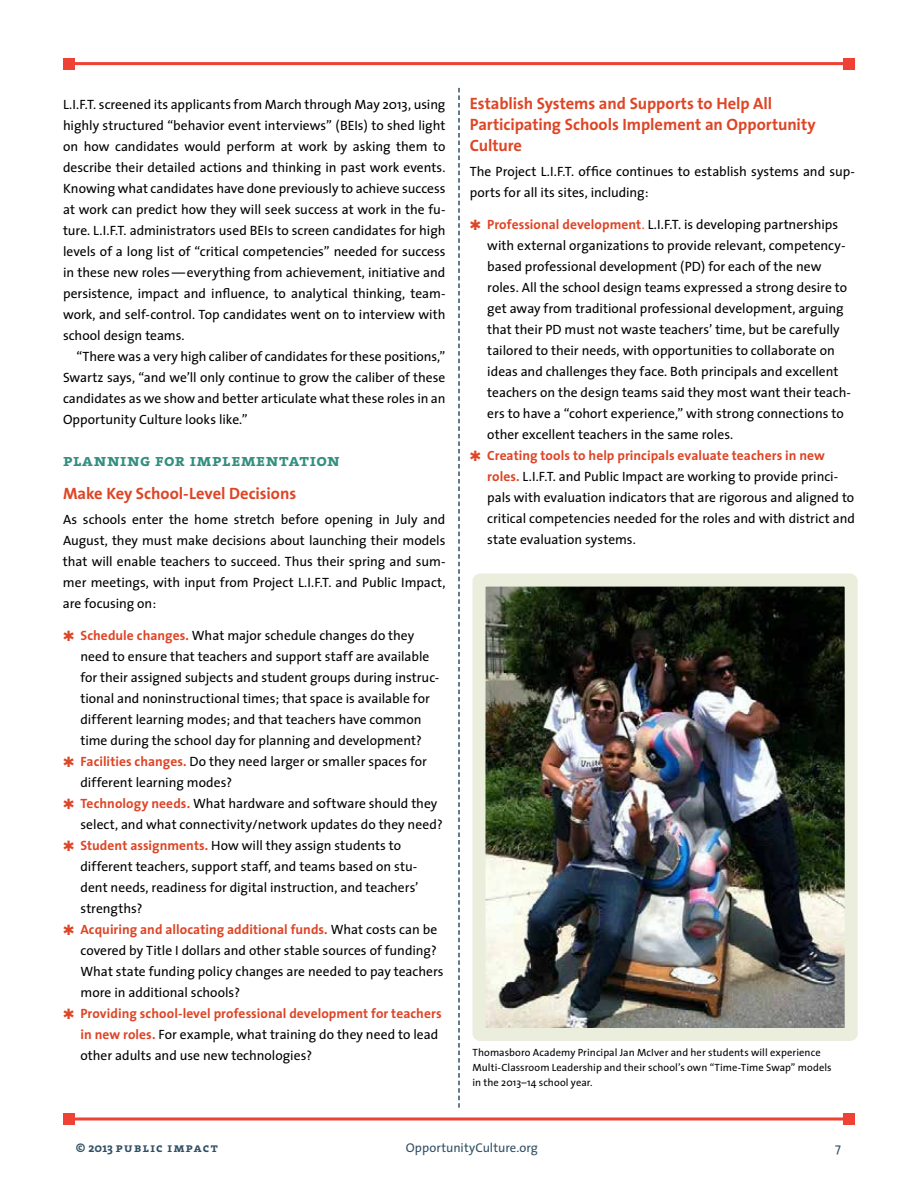
<style>
.page{position:relative;width:918px;height:1188px;background:#fff}
.page>*{position:absolute;margin:0;border:0;box-sizing:border-box;transform-origin:0 0}
.t1{font:17.25px "The Serif Bold Caps";letter-spacing:.035em;color:#338f80}
.t2{font:700 16.5px/21px "The Sans";letter-spacing:-.005em;color:#de4526}
.t3{font:13.5px/21px "The Sans";color:#000;text-align:justify}
.t4{font:700 13.5px "The Sans";letter-spacing:.005em;color:#de4526}
.t5{font:12.75px "The Sans";letter-spacing:.005em;color:#305064}
.t6{font:12.75px "The Serif Bold Caps";letter-spacing:.105em;color:#305064}
.t7{font:10.5px/15px "The Sans";letter-spacing:.01em;color:#000}
.s1{color:#de4526}
.s2{font-weight:700;color:#de4526}
.s3{font-weight:400;color:#000}
.s4{font-family:"The Serif";font-weight:700}
</style>
<div class="page">
<hr style="left:69px;top:1118px;width:780px;height:2px;background:#ef4135">
<div style="left:63px;top:1113px;width:12px;height:12px;background:#ef4135"></div>
<div style="left:843px;top:1113px;width:12px;height:12px;background:#ef4135"></div>
<hr style="left:69px;top:62px;width:780px;height:3px;background:#ef4135">
<div style="left:63px;top:58px;width:12px;height:12px;background:#ef4135"></div>
<div style="left:843px;top:58px;width:12px;height:12px;background:#ef4135"></div>
<svg style="left:458px;top:88px;width:2px;height:1020px"></svg>
<img style="left:487px;top:588px;width:357px;height:439px">
<div style="left:473px;top:574px;width:385px;height:467px;border:13px solid #ebeddd"></div>
<p class="t3" style="left:63px;top:93px;width:384px">L.I.F.T. screened its applicants from March through May 2013, using highly structured “behavior event interviews” (BEIs) to shed light on how candidates would perform at work by asking them to describe their detailed actions and thinking in past work events.<br>Knowing what candidates have done previously to achieve success at work can predict how they will seek success at work in the fu&shy;ture. L.I.F.T. administrators used BEIs to screen candidates for high levels of a long list of “critical competencies” needed for success in these new roles—everything from achievement, initiative and persistence, impact and influence, to analytical thinking, team&shy;work, and self-control. Top candidates went on to interview with school design teams.</p>
<p class="t3" style="left:63px;top:346px;width:384px;text-indent:14px">“There was a very high caliber of candidates for these positions,” Swartz says, “and we’ll only continue to grow the caliber of these candidates as we show and better articulate what these roles in an Opportunity Culture looks like.”</p>
<p class="t1" style="left:63px;top:446px;width:278px">planning for implementation</p>
<p class="t2" style="left:63px;top:482px;width:235px">Make Key School-Level Decisions</p>
<p class="t3" style="left:63px;top:509px;width:384px">As schools enter the home stretch before opening in July and August, they must make decisions about launching their models that will enable teachers to succeed. Thus their spring and sum&shy;mer meetings, with input from Project L.I.F.T. and Public Impact, are focusing on:</p>
<p class="t3" style="left:63px;top:624px;width:353px"><span class="s1">✱</span> <span class="s2">Schedule changes.</span> What major schedule changes do they</p>
<p class="t3" style="left:80px;top:645px;width:350px">need to ensure that teachers and support staff are available</p>
<p class="t3" style="left:80px;top:666px;width:360px">for their assigned subjects and student groups during instruc-</p>
<p class="t3" style="left:80px;top:687px;width:351px">tional and noninstructional times; that space is available for</p>
<p class="t3" style="left:80px;top:708px;width:343px">different learning modes; and that teachers have common</p>
<p class="t3" style="left:80px;top:729px;width:343px">time during the school day for planning and development?</p>
<p class="t3" style="left:63px;top:750px;width:365px"><span class="s1">✱</span> <span class="s2">Facilities changes.</span> Do they need larger or smaller spaces for</p>
<p class="t3" style="left:80px;top:771px;width:153px">different learning modes?</p>
<p class="t3" style="left:63px;top:792px;width:376px"><span class="s1">✱</span> <span class="s2">Technology needs.</span> What hardware and software should they</p>
<p class="t3" style="left:80px;top:813px;width:364px">select, and what connectivity/network updates do they need?</p>
<p class="t3" style="left:63px;top:834px;width:340px"><span class="s1">✱</span> <span class="s2">Student assignments.</span> How will they assign students to</p>
<p class="t3" style="left:80px;top:855px;width:338px">different teachers, support staff, and teams based on stu-</p>
<p class="t3" style="left:80px;top:876px;width:340px">dent needs, readiness for digital instruction, and teachers’</p>
<p class="t3" style="left:80px;top:897px;width:64px">strengths?</p>
<p class="t4" style="left:63px;top:918px;width:376px">✱ Acquiring and allocating additional funds. <span class="s3">What costs can be</span></p>
<p class="t3" style="left:80px;top:939px;width:358px">covered by Title I dollars and other stable sources of funding?</p>
<p class="t3" style="left:80px;top:960px;width:365px">What state funding policy changes are needed to pay teachers</p>
<p class="t3" style="left:80px;top:981px;width:161px">more in additional schools?</p>
<p class="t4" style="left:63px;top:1002px;width:380px">✱ Providing school-level professional development for teachers</p>
<p class="t3" style="left:80px;top:1023px;width:359px"><span class="s2">in new roles.</span> For example, what training do they need to lead</p>
<p class="t3" style="left:80px;top:1044px;width:233px">other adults and use new technologies?</p>
<p class="t2" style="left:470px;top:92px;width:347px">Establish Systems and Supports to Help All<br>Participating Schools Implement an Opportunity<br>Culture</p>
<p class="t3" style="left:470px;top:161px;width:387px">The Project L.I.F.T. office continues to establish systems and sup&shy;ports for all its sites, including:</p>
<p class="t3" style="left:470px;top:213px;width:370px"><span class="s1">✱</span> <span class="s2">Professional development</span><span class="s1">.</span> L.I.F.T. is developing partnerships</p>
<p class="t3" style="left:487px;top:234px;width:360px">with external organizations to provide relevant, competency-</p>
<p class="t3" style="left:487px;top:255px;width:336px">based professional development (PD) for each of the new</p>
<p class="t3" style="left:487px;top:276px;width:361px">roles. All the school design teams expressed a strong desire to</p>
<p class="t3" style="left:487px;top:297px;width:358px">get away from traditional professional development, arguing</p>
<p class="t3" style="left:487px;top:318px;width:354px">that their PD must not waste teachers’ time, but be carefully</p>
<p class="t3" style="left:487px;top:339px;width:349px">tailored to their needs, with opportunities to collaborate on</p>
<p class="t3" style="left:487px;top:360px;width:353px">ideas and challenges they face. Both principals and excellent</p>
<p class="t3" style="left:487px;top:381px;width:365px">teachers on the design teams said they most want their teach-</p>
<p class="t3" style="left:487px;top:402px;width:358px">ers to have a “cohort experience,” with strong connections to</p>
<p class="t3" style="left:487px;top:423px;width:247px">other excellent teachers in the same roles.</p>
<p class="t4" style="left:470px;top:444px;width:357px">✱ Creating tools to help principals evaluate teachers in new</p>
<p class="t3" style="left:487px;top:465px;width:353px"><span class="s2">roles.</span> L.I.F.T. and Public Impact are working to provide princi-</p>
<p class="t3" style="left:487px;top:486px;width:369px">pals with evaluation indicators that are rigorous and aligned to</p>
<p class="t3" style="left:487px;top:507px;width:369px">critical competencies needed for the roles and with district and</p>
<p class="t3" style="left:487px;top:528px;width:150px">state evaluation systems.</p>
<p class="t7" style="left:472px;top:1045px;width:361px">Thomasboro Academy Principal Jan McIver and her students will experience<br>Multi-Classroom Leadership and their school’s own “Time-Time Swap” models in the 2013–14 school year.</p>
<p class="t6" style="left:76px;top:1137px;width:143px">© <span class="s4">2013</span> public impact</p>
<p class="t5" style="left:406px;top:1137px;width:134px">OpportunityCulture.org</p>
<p class="t5" style="left:835px;top:1137px;width:7px">7</p>
</div>
